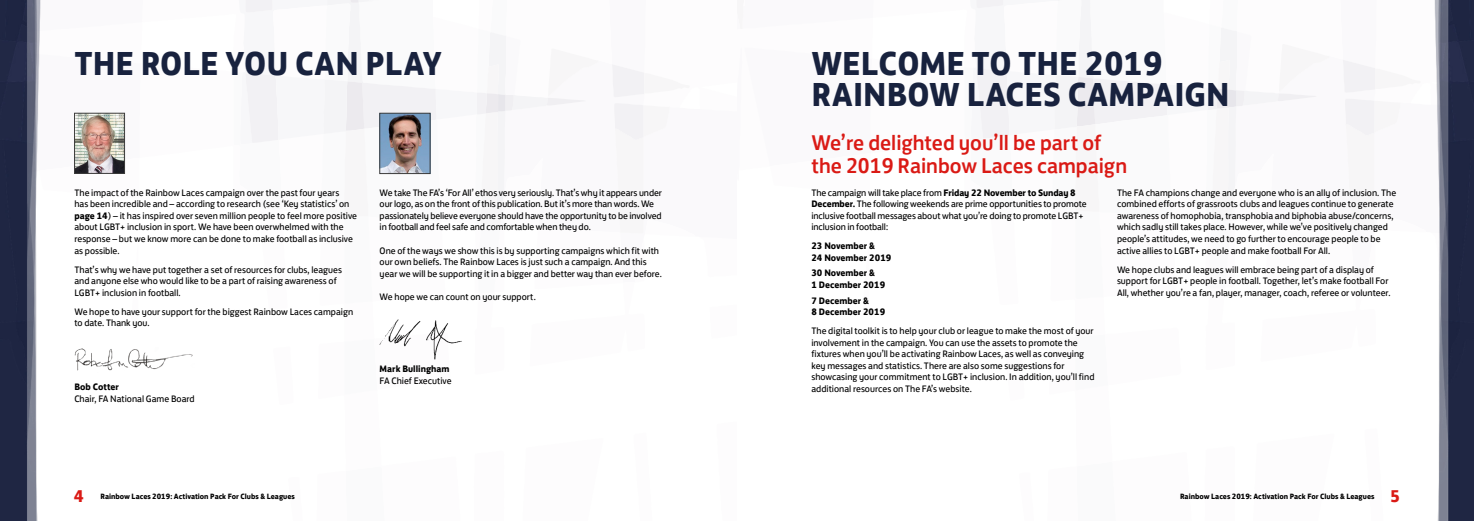
<style>
.page{position:relative;width:1474px;height:521px;background:#fff}
.page>*{position:absolute;margin:0;border:0;box-sizing:border-box;transform-origin:0 0}
.t1{font:700 34.12px/30.6px "FS Jack";color:#18223e}
.t2{font:500 21.88px/22.8px "FS Jack";color:#da1a15}
.t3{font:700 17.5px "FS Jack";color:#da1a15}
.t4{font:9.62px/11.5px "FS Jack";color:#000}
.t5{font:700 9.62px/11.5px "FS Jack";color:#000}
.t6{font:700 7.88px "FS Jack";color:#000}
.s1{font-weight:700}
</style>
<div class="page">
<svg style="left:74px;top:0;width:1301px;height:203px"></svg>
<img style="left:379px;top:319px;width:83px;height:41px">
<img style="left:76px;top:115px;width:47px;height:56px">
<div style="left:74px;top:113px;width:51px;height:60px;border:1px solid #3c3c3b"></div>
<img style="left:381px;top:115px;width:47px;height:57px">
<div style="left:379px;top:113px;width:51px;height:61px;border:1px solid #3c3c3b"></div>
<img style="left:74px;top:348px;width:119px;height:23px">
<img style="left:1434px;top:0;width:39px;height:521px">
<img style="left:0;top:0;width:41px;height:521px">
<h1 class="t1" style="left:74px;top:46px;width:369px">THE ROLE YOU CAN PLAY</h1>
<p class="t4" style="left:74px;top:186px;width:284px">The impact of the Rainbow Laces campaign over the past four years<br>has been incredible and – according to research (see ‘Key statistics’ on <span class="s1">page 14</span>) – it has inspired over seven million people to feel more positive about LGBT+ inclusion in sport. We have been overwhelmed with the response – but we know more can be done to make football as inclusive as possible.</p>
<p class="t4" style="left:74px;top:263px;width:269px">That’s why we have put together a set of resources for clubs, leagues and anyone else who would like to be a part of raising awareness of<br>LGBT+ inclusion in football.</p>
<p class="t4" style="left:74px;top:305px;width:280px">We hope to have your support for the biggest Rainbow Laces campaign to date. Thank you.</p>
<p class="t5" style="left:74px;top:380px;width:46px">Bob Cotter</p>
<p class="t4" style="left:74px;top:392px;width:122px">Chair, FA National Game Board</p>
<p class="t4" style="left:379px;top:186px;width:284px">We take The FA’s ‘For All’ ethos very seriously. That’s why it appears under our logo, as on the front of this publication. But it’s more than words. We passionately believe everyone should have the opportunity to be involved in football and feel safe and comfortable when they do.</p>
<p class="t4" style="left:379px;top:244px;width:284px">One of the ways we show this is by supporting campaigns which fit with our own beliefs. The Rainbow Laces is just such a campaign. And this year we will be supporting it in a bigger and better way than ever before.</p>
<p class="t4" style="left:379px;top:290px;width:158px">We hope we can count on your support.</p>
<p class="t5" style="left:379px;top:362px;width:71px">Mark Bullingham</p>
<p class="t4" style="left:379px;top:374px;width:73px">FA Chief Executive</p>
<h1 class="t1" style="left:811px;top:46px;width:420px">WELCOME TO THE 2019<br>RAINBOW LACES CAMPAIGN</h1>
<h2 class="t2" style="left:811px;top:130px;width:317px">We’re delighted you’ll be part of the 2019 Rainbow Laces campaign</h2>
<p class="t4" style="left:811px;top:186px;width:277px">The campaign will take place from <span class="s1">Friday 22 November to Sunday 8<br>December.</span> The following weekends are prime opportunities to promote inclusive football messages about what you’re doing to promote LGBT+ inclusion in football:</p>
<p class="t5" style="left:811px;top:240px;width:81px">23 November &amp;<br>24 November 2019</p>
<p class="t5" style="left:811px;top:267px;width:75px">30 November &amp;<br>1 December 2019</p>
<p class="t5" style="left:811px;top:294px;width:75px">7 December &amp;<br>8 December 2019</p>
<p class="t4" style="left:811px;top:324px;width:284px">The digital toolkit is to help your club or league to make the most of your involvement in the campaign. You can use the assets to promote the fixtures when you’ll be activating Rainbow Laces, as well as conveying key messages and statistics. There are also some suggestions for showcasing your commitment to LGBT+ inclusion. In addition, you’ll find additional resources on The FA’s website.</p>
<p class="t4" style="left:1117px;top:186px;width:281px">The FA champions change and everyone who is an ally of inclusion. The combined efforts of grassroots clubs and leagues continue to generate awareness of homophobia, transphobia and biphobia abuse/concerns, which sadly still takes place. However, while we’ve positively changed people’s attitudes, we need to go further to encourage people to be active allies to LGBT+ people and make football For All.</p>
<p class="t4" style="left:1117px;top:263px;width:275px">We hope clubs and leagues will embrace being part of a display of support for LGBT+ people in football. Together, let’s make football For<br>All, whether you’re a fan, player, manager, coach, referee or volunteer.</p>
<h3 class="t3" style="left:74px;top:482px;width:12px">4</h3>
<p class="t6" style="left:100px;top:490px;width:196px">Rainbow Laces 2019: Activation Pack For Clubs &amp; Leagues</p>
<p class="t6" style="left:1180px;top:490px;width:196px">Rainbow Laces 2019: Activation Pack For Clubs &amp; Leagues</p>
<h3 class="t3" style="left:1390px;top:482px;width:12px">5</h3>
</div>
